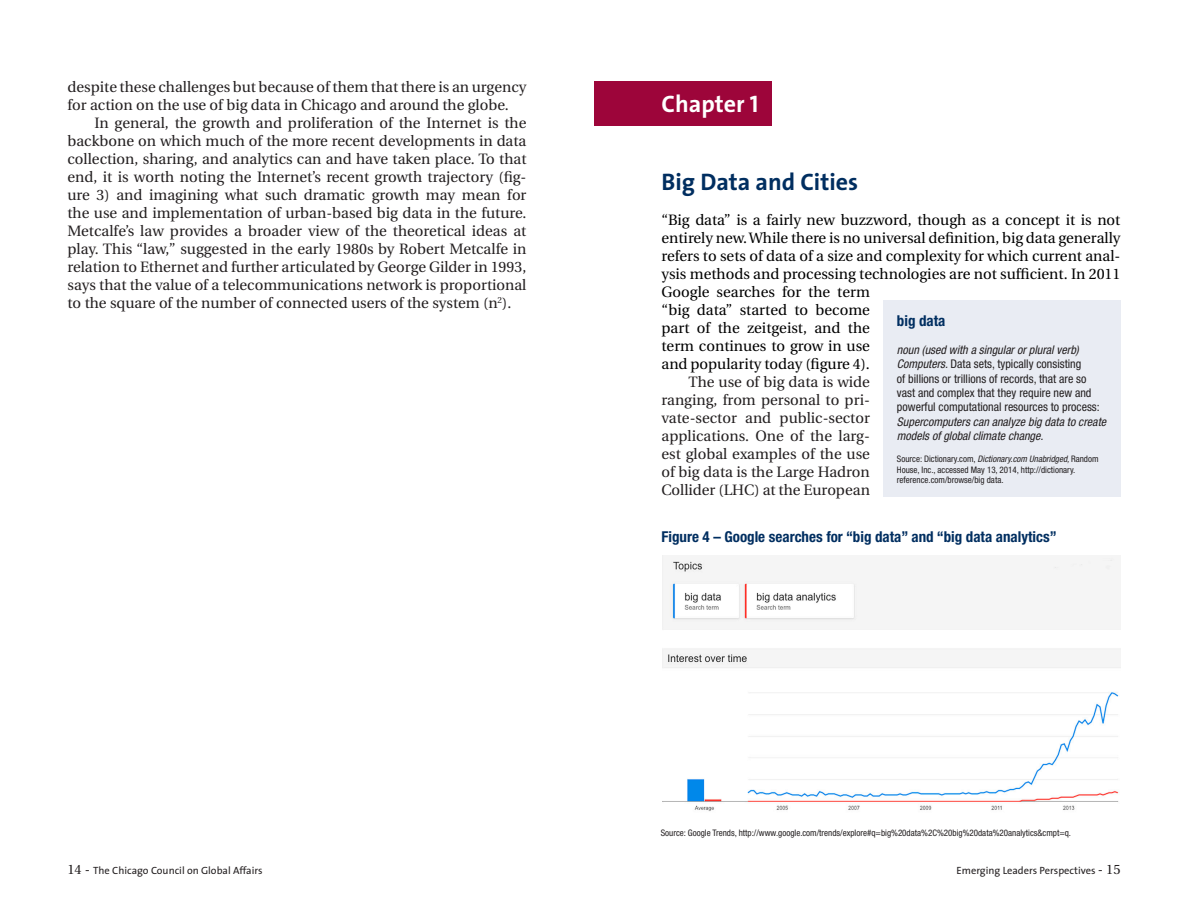
<style>
.page{position:relative;width:1188px;height:918px;background:#fff}
.page>*{position:absolute;margin:0;border:0;box-sizing:border-box;transform-origin:0 0}
.t1{font:700 24px "The Sans";color:#002e60}
.t2{font:700 24px "The Sans";color:#fff}
.t3{font:15px/18px "Utopia";color:#231f20;text-align:justify}
.t4{font:15px/18px "Utopia";color:#000}
.t5{font:700 condensed 15px "Helvetica Neue";color:#002e60}
.t6{font:condensed 12px/14.4px "Helvetica Neue";color:#231f20}
.t7{font:italic condensed 12px/14.4px "Helvetica Neue";color:#231f20}
.t8{font:10.5px "The Sans";color:#231f20}
.t9{font:condensed 9px/10.8px "Helvetica Neue";color:#231f20}
.s1{font-family:"The Sans Bold Caps";font-weight:400}
.s2{font-style:italic}
.s3{font-family:"Utopia";font-size:13.5px}
</style>
<div class="page">
<div style="left:594px;top:81px;width:178px;height:44px;background:#9d053a"></div>
<img style="left:662px;top:556px;width:458px;height:255px">
<div style="left:883px;top:301px;width:237px;height:196px;background:#e9ecf3"></div>
<p class="t3" style="left:68px;top:78px;width:460px">despite these challenges but because of them that there is an urgency for action on the use of big data in Chicago and around the globe.</p>
<p class="t3" style="left:68px;top:114px;width:461px;text-indent:27px">In general, the growth and proliferation of the Internet is the backbone on which much of the more recent developments in data collection, sharing, and analytics can and have taken place. To that end, it is worth noting the Internet’s recent growth trajectory (fig&shy;ure 3) and imagining what such dramatic growth may mean for the use and implementation of urban-based big data in the future.<br>Metcalfe’s law provides a broader view of the theoretical ideas at play. This “law,” suggested in the early 1980s by Robert Metcalfe in relation to Ethernet and further articulated by George Gilder in 1993, says that the value of a telecommunications network is proportional to the square of the number of connected users of the system (n<sup>2</sup>).</p>
<h1 class="t2" style="left:662px;top:84px;width:98px">Chapter <span class="s1">1</span></h1>
<h1 class="t1" style="left:662px;top:162px;width:198px">Big Data and Cities</h1>
<p class="t4" style="left:662px;top:212px;width:461px">“Big data” is a fairly new buzzword, though as a concept it is not entirely new. While there is no universal definition, big data generally refers to sets of data of a size and complexity for which current anal&shy;ysis methods and processing technologies are not sufficient. In 2011<br>Google searches for the term<br>“big data” started to become<br>part of the zeitgeist, and the<br>term continues to grow in use<br>and popularity today (figure 4).</p>
<p class="t3" style="left:662px;top:374px;width:210px;text-indent:27px">The use of big data is wide ranging, from personal to pri&shy;vate-sector and public-sector applications. One of the larg&shy;est global examples of the use of big data is the Large Hadron Collider (LHC) at the European</p>
<p class="t5" style="left:897px;top:312px;width:50px">big data</p>
<p class="t6" style="left:897px;top:342px;width:204px"><span class="s2">noun (used with a singular or plural verb)<br>Computers.</span> Data sets, typically consisting<br>of billions or trillions of records, that are so vast and complex that they require new and powerful computational resources to process:</p>
<p class="t7" style="left:897px;top:414px;width:211px">Supercomputers can analyze big data to create models of global climate change.</p>
<p class="t9" style="left:897px;top:453px;width:203px">Source: Dictionary.com, <span class="s2">Dictionary.com Unabridged,</span> Random<br>House, Inc., accessed May 13, 2014, http://dictionary. reference.com/browse/big data.</p>
<p class="t5" style="left:662px;top:528px;width:397px">Figure 4 – Google searches for “big data” and “big data analytics”</p>
<p class="t9" style="left:661px;top:827px;width:412px">Source: Google Trends, http://www.google.com/trends/explore#q=big%20data%2C%20big%20data%20analytics&amp;cmpt=q.</p>
<p class="t8" style="left:68px;top:862px;width:197px"><span class="s3">14 -</span> The Chicago Council on Global Affairs</p>
<p class="t8" style="left:957px;top:862px;width:165px">Emerging Leaders Perspectives <span class="s3">- 15</span></p>
</div>
